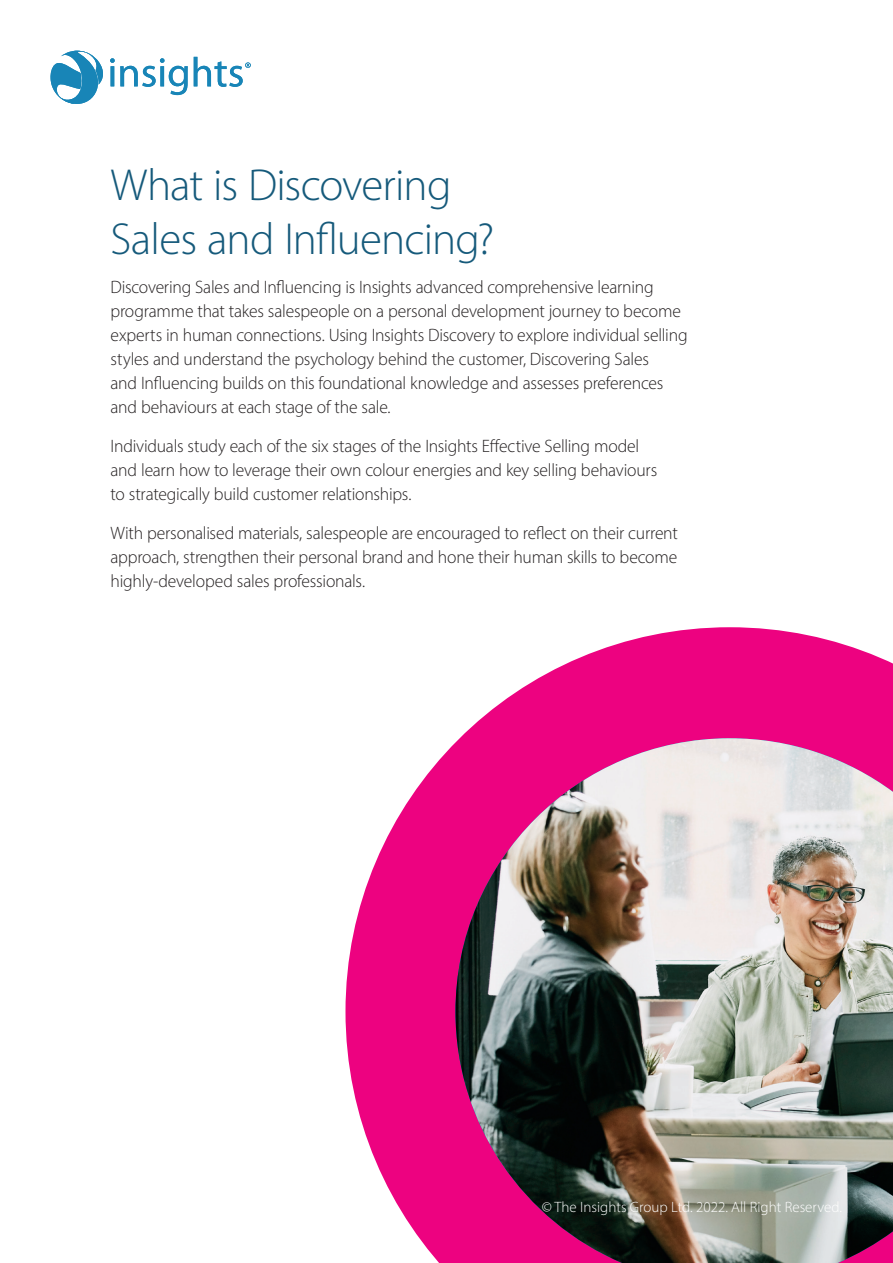
<style>
.page{position:relative;width:893px;height:1263px;background:#fff}
.page>*{position:absolute;margin:0;border:0;box-sizing:border-box;transform-origin:0 0}
.t1{font:300 45px/54px "Myriad Pro";letter-spacing:-.02em;color:#165a7b}
.t2{font:300 18px/24px "Myriad Pro";letter-spacing:-.01em;color:#231f20}
.t3{font:300 15px "Myriad Pro";color:#fff}
</style>
<div class="page">
<svg style="left:194px;top:57px;width:57px;height:30px"></svg>
<svg style="left:50px;top:50px;width:138px;height:54px"></svg>
<svg style="left:345px;top:627px;width:548px;height:636px;fill:#ed0280"></svg>
<img style="left:455px;top:738px;width:438px;height:525px">
<h1 class="t1" style="left:111px;top:158px;width:385px">What is Discovering<br>Sales and Influencing?</h1>
<p class="t2" style="left:111px;top:275px;width:578px">Discovering Sales and Influencing is Insights advanced comprehensive learning programme that takes salespeople on a personal development journey to become experts in human connections. Using Insights Discovery to explore individual selling styles and understand the psychology behind the customer, Discovering Sales<br>and Influencing builds on this foundational knowledge and assesses preferences and behaviours at each stage of the sale.</p>
<p class="t2" style="left:111px;top:434px;width:548px">Individuals study each of the six stages of the Insights Effective Selling model and learn how to leverage their own colour energies and key selling behaviours to strategically build customer relationships.</p>
<p class="t2" style="left:111px;top:521px;width:569px;text-align:justify">With personalised materials, salespeople are encouraged to reflect on their current approach, strengthen their personal brand and hone their human skills to become highly-developed sales professionals.</p>
<p class="t3" style="left:542px;top:1198px;width:302px">© The Insights Group Ltd. 2022. All Right Reserved.</p>
</div>
